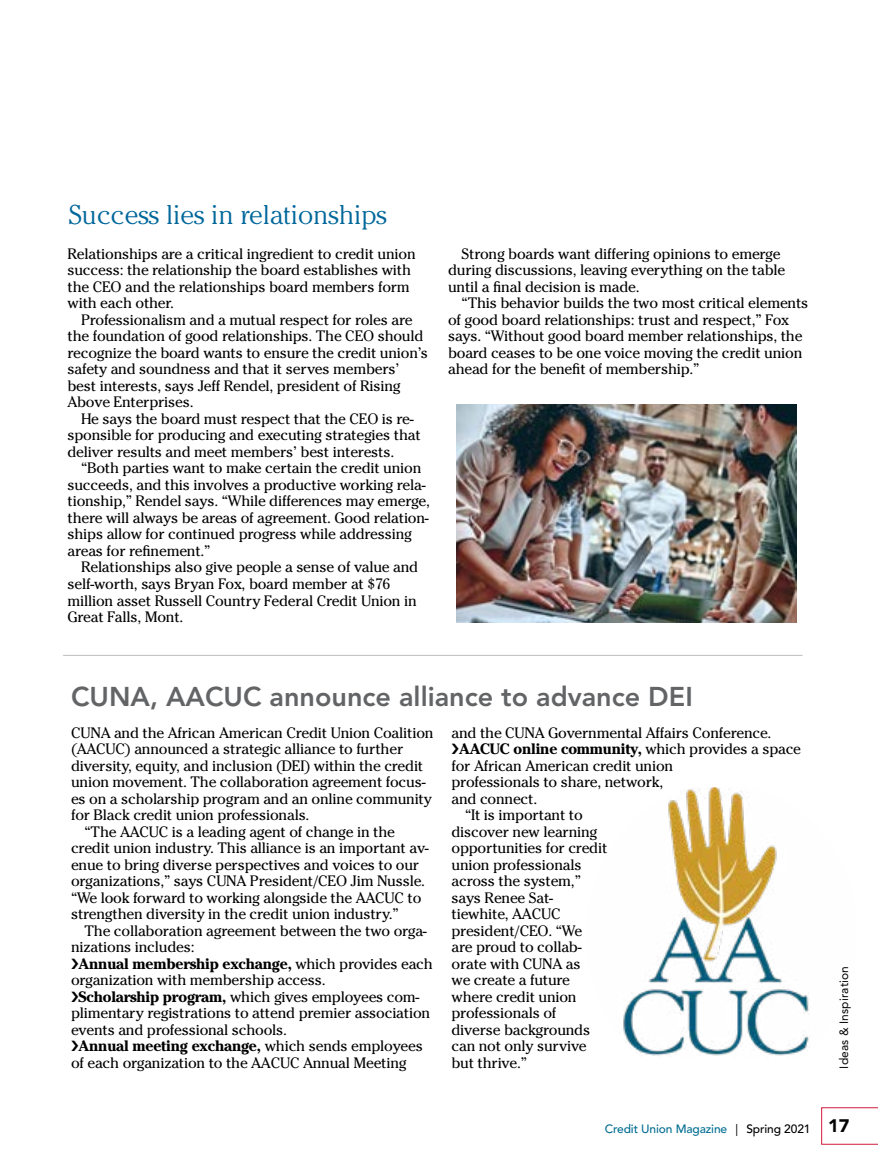
<style>
.page{position:relative;width:878px;height:1175px;background:#fff}
.page>*{position:absolute;margin:0;border:0;box-sizing:border-box;transform-origin:0 0}
.t1{font:800 27px "Avenir LT Std";color:#636466}
.t2{font:300 27px "Cheltenham Std";color:#00679b}
.t3{font:900 18px "Avenir LT Std";color:#000}
.t4{font:15px/16.5px "Cheltenham Std";letter-spacing:-.015em;color:#000}
.t5{font:700 15px "Cheltenham Std";letter-spacing:-.015em;color:#000}
.t6{font:500 12px "Avenir LT Std";letter-spacing:-.01em;color:#006d92}
.t7{font:12px "Avenir LT Std";letter-spacing:.01em;color:#000}
.s1{font-weight:400}
.s2{font-weight:700}
.s3{font-weight:400;color:#000}
.s4{color:#000}
</style>
<div class="page">
<svg style="left:821px;top:1107px;width:57px;height:37px"></svg>
<hr style="left:63px;top:655px;width:739px;height:1px;background:#bcbec0">
<img style="left:623px;top:787px;width:186px;height:269px">
<img style="left:456px;top:404px;width:340px;height:218px">
<h1 class="t2" style="left:69px;top:199px;width:320px">Success lies in relationships</h1>
<p class="t4" style="left:68px;top:245px;width:349px">Relationships are a critical ingredient to credit union success: the relationship the board establishes with the CEO and the relationships board members form with each other.</p>
<p class="t4" style="left:68px;top:311px;width:362px;text-indent:14px">Professionalism and a mutual respect for roles are the foundation of good relationships. The CEO should recognize the board wants to ensure the credit union’s safety and soundness and that it serves members’ best interests, says Jeff Rendel, president of Rising Above Enterprises.</p>
<p class="t4" style="left:68px;top:410px;width:355px;text-indent:14px">He says the board must respect that the CEO is re&shy;sponsible for producing and executing strategies that deliver results and meet members’ best interests.</p>
<p class="t4" style="left:68px;top:460px;width:364px;text-indent:14px">“Both parties want to make certain the credit union succeeds, and this involves a productive working rela&shy;tionship,” Rendel says. “While differences may emerge, there will always be areas of agreement. Good relation&shy;ships allow for continued progress while addressing areas for refinement.”</p>
<p class="t4" style="left:68px;top:559px;width:352px;text-indent:14px">Relationships also give people a sense of value and self-worth, says Bryan Fox, board member at $76 million asset Russell Country Federal Credit Union in Great Falls, Mont.</p>
<p class="t4" style="left:448px;top:245px;width:338px;text-indent:14px">Strong boards want differing opinions to emerge during discussions, leaving everything on the table until a final decision is made.</p>
<p class="t4" style="left:448px;top:295px;width:362px;text-indent:14px">“This behavior builds the two most critical elements of good board relationships: trust and respect,” Fox says. “Without good board member relationships, the board ceases to be one voice moving the credit union ahead for the benefit of membership.”</p>
<h1 class="t1" style="left:71px;top:681px;width:623px">CUNA, AACUC announce alliance to advance DEI</h1>
<p class="t4" style="left:71px;top:724px;width:364px">CUNA and the African American Credit Union Coalition</p>
<p class="t4" style="left:71px;top:740px;width:334px">(AACUC) announced a strategic alliance to further</p>
<p class="t4" style="left:71px;top:757px;width:354px">diversity, equity, and inclusion (DEI) within the credit</p>
<p class="t4" style="left:71px;top:773px;width:356px">union movement. The collaboration agreement focus-</p>
<p class="t4" style="left:71px;top:790px;width:362px">es on a scholarship program and an online community</p>
<p class="t4" style="left:71px;top:806px;width:240px">for Black credit union professionals.</p>
<p class="t4" style="left:85px;top:823px;width:312px">“The AACUC is a leading agent of change in the</p>
<p class="t4" style="left:71px;top:839px;width:359px">credit union industry. This alliance is an important av-</p>
<p class="t4" style="left:71px;top:856px;width:349px">enue to bring diverse perspectives and voices to our</p>
<p class="t4" style="left:71px;top:872px;width:355px">organizations,” says CUNA President/CEO Jim Nussle.</p>
<p class="t4" style="left:71px;top:889px;width:352px">“We look forward to working alongside the AACUC to</p>
<p class="t4" style="left:71px;top:905px;width:329px">strengthen diversity in the credit union industry.”</p>
<p class="t4" style="left:85px;top:922px;width:344px">The collaboration agreement between the two orga-</p>
<p class="t4" style="left:71px;top:938px;width:125px">nizations includes:</p>
<p class="t5" style="left:79px;top:954px;width:356px">Annual membership exchange, <span class="s1">which provides each</span></p>
<p class="t4" style="left:71px;top:971px;width:256px">organization with membership access.</p>
<p class="t4" style="left:79px;top:988px;width:342px"><span class="s2">Scholarship program,</span> which gives employees com-</p>
<p class="t4" style="left:71px;top:1004px;width:360px">plimentary registrations to attend premier association</p>
<p class="t4" style="left:71px;top:1021px;width:217px">events and professional schools.</p>
<p class="t5" style="left:79px;top:1037px;width:346px">Annual meeting exchange, <span class="s1">which sends employees</span></p>
<p class="t4" style="left:71px;top:1054px;width:337px">of each organization to the AACUC Annual Meeting</p>
<p class="t4" style="left:451px;top:724px;width:321px">and the CUNA Governmental Affairs Conference.</p>
<p class="t5" style="left:459px;top:740px;width:343px">AACUC online community, <span class="s1">which provides a space</span></p>
<p class="t4" style="left:451px;top:757px;width:223px">for African American credit union</p>
<p class="t4" style="left:451px;top:773px;width:213px">professionals to share, network,</p>
<p class="t4" style="left:451px;top:790px;width:87px">and connect.</p>
<p class="t4" style="left:465px;top:806px;width:119px">“It is important to</p>
<p class="t4" style="left:451px;top:823px;width:147px">discover new learning</p>
<p class="t4" style="left:451px;top:839px;width:157px">opportunities for credit</p>
<p class="t4" style="left:451px;top:856px;width:131px">union professionals</p>
<p class="t4" style="left:451px;top:872px;width:131px">across the system,”</p>
<p class="t4" style="left:451px;top:889px;width:103px">says Renee Sat-</p>
<p class="t4" style="left:451px;top:905px;width:111px">tiewhite, AACUC</p>
<p class="t4" style="left:451px;top:922px;width:132px">president/CEO. “We</p>
<p class="t4" style="left:451px;top:938px;width:131px">are proud to collab-</p>
<p class="t4" style="left:451px;top:955px;width:131px">orate with CUNA as</p>
<p class="t4" style="left:451px;top:971px;width:120px">we create a future</p>
<p class="t4" style="left:451px;top:988px;width:127px">where credit union</p>
<p class="t4" style="left:451px;top:1004px;width:106px">professionals of</p>
<p class="t4" style="left:451px;top:1021px;width:140px">diverse backgrounds</p>
<p class="t4" style="left:451px;top:1037px;width:137px">can not only survive</p>
<p class="t4" style="left:451px;top:1054px;width:77px">but thrive.”</p>
<p class="t6" style="left:604px;top:1122px;width:207px">Credit Union Magazine <span class="s3">|</span> <span class="s4">Spring 2021</span></p>
<p class="t7" style="left:837px;top:1068px;width:104px;rotate:-90deg">Ideas &amp; Inspiration</p>
<p class="t3" style="left:828px;top:1115px;width:23px">17</p>
</div>
